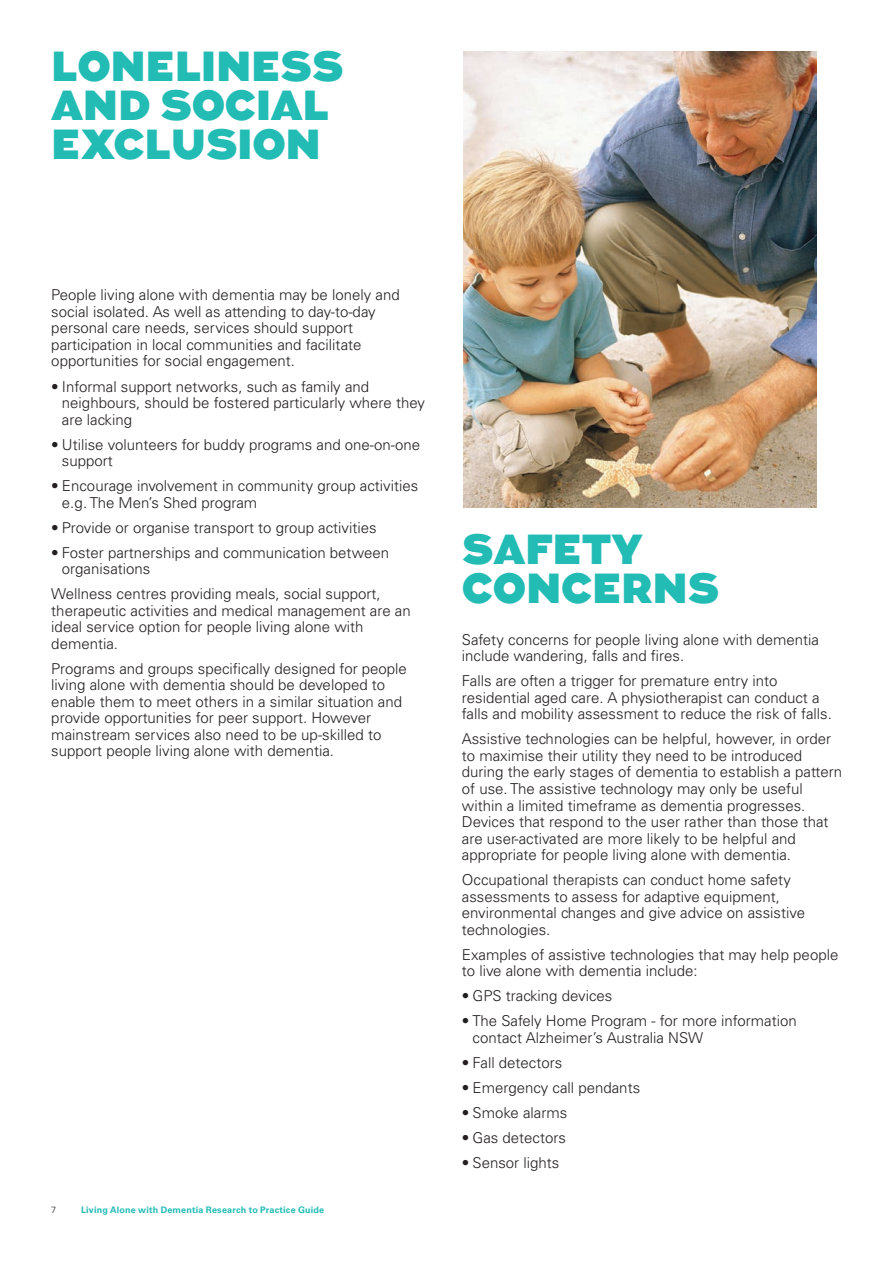
<style>
.page{position:relative;width:894px;height:1264px;background:#fff}
.page>*{position:absolute;margin:0;border:0;box-sizing:border-box;transform-origin:0 0}
.t1{font:900 42px/39px "Augustus";letter-spacing:-.01em;color:#22bcb5}
.t2{font:300 15px/16.5px "Univers";color:#231f20}
.t3{font:700 9px "Univers";letter-spacing:.02em;color:#22bcb5}
.t4{font:300 9px "Univers";color:#231f20}
</style>
<div class="page">
<img style="left:463px;top:51px;width:353px;height:457px">
<h1 class="t1" style="left:51px;top:47px;width:294px">LONELINESS<br>AND SOCIAL<br>EXCLUSION</h1>
<p class="t2" style="left:51px;top:287px;width:350px">People living alone with dementia may be lonely and social isolated. As well as attending to day-to-day personal care needs, services should support participation in local communities and facilitate opportunities for social engagement.</p>
<p class="t2" style="left:62px;top:378px;width:364px;text-indent:-11px">• Informal support networks, such as family and neighbours, should be fostered particularly where they are lacking</p>
<p class="t2" style="left:62px;top:436px;width:359px;text-indent:-11px">• Utilise volunteers for buddy programs and one-on-one support</p>
<p class="t2" style="left:62px;top:477px;width:358px;text-indent:-11px">• Encourage involvement in community group activities e.g. The Men’s Shed program</p>
<p class="t2" style="left:51px;top:519px;width:327px">• Provide or organise transport to group activities</p>
<p class="t2" style="left:62px;top:544px;width:328px;text-indent:-11px">• Foster partnerships and communication between organisations</p>
<p class="t2" style="left:51px;top:585px;width:361px">Wellness centres providing meals, social support, therapeutic activities and medical management are an ideal service option for people living alone with dementia.</p>
<p class="t2" style="left:51px;top:660px;width:357px">Programs and groups specifically designed for people living alone with dementia should be developed to enable them to meet others in a similar situation and provide opportunities for peer support. However mainstream services also need to be up-skilled to support people living alone with dementia.</p>
<p class="t4" style="left:51px;top:1204px;width:7px">7</p>
<p class="t3" style="left:81px;top:1204px;width:245px">Living Alone with Dementia Research to Practice Guide</p>
<h1 class="t1" style="left:462px;top:531px;width:259px">SAFETY<br>CONCERNS</h1>
<p class="t2" style="left:462px;top:631px;width:358px">Safety concerns for people living alone with dementia include wandering, falls and fires.</p>
<p class="t2" style="left:462px;top:673px;width:371px">Falls are often a trigger for premature entry into residential aged care. A physiotherapist can conduct a falls and mobility assessment to reduce the risk of falls.</p>
<p class="t2" style="left:462px;top:731px;width:381px">Assistive technologies can be helpful, however, in order to maximise their utility they need to be introduced during the early stages of dementia to establish a pattern of use. The assistive technology may only be useful within a limited timeframe as dementia progresses.<br>Devices that respond to the user rather than those that are user-activated are more likely to be helpful and appropriate for people living alone with dementia.</p>
<p class="t2" style="left:462px;top:871px;width:344px">Occupational therapists can conduct home safety assessments to assess for adaptive equipment, environmental changes and give advice on assistive technologies.</p>
<p class="t2" style="left:462px;top:946px;width:378px">Examples of assistive technologies that may help people to live alone with dementia include:</p>
<p class="t2" style="left:462px;top:987px;width:152px">• GPS tracking devices</p>
<p class="t2" style="left:472px;top:1012px;width:326px;text-indent:-11px">• The Safely Home Program - for more information contact Alzheimer’s Australia NSW</p>
<p class="t2" style="left:462px;top:1054px;width:102px">• Fall detectors</p>
<p class="t2" style="left:462px;top:1079px;width:180px">• Emergency call pendants</p>
<p class="t2" style="left:462px;top:1104px;width:107px">• Smoke alarms</p>
<p class="t2" style="left:462px;top:1129px;width:105px">• Gas detectors</p>
<p class="t2" style="left:462px;top:1154px;width:99px">• Sensor lights</p>
</div>
